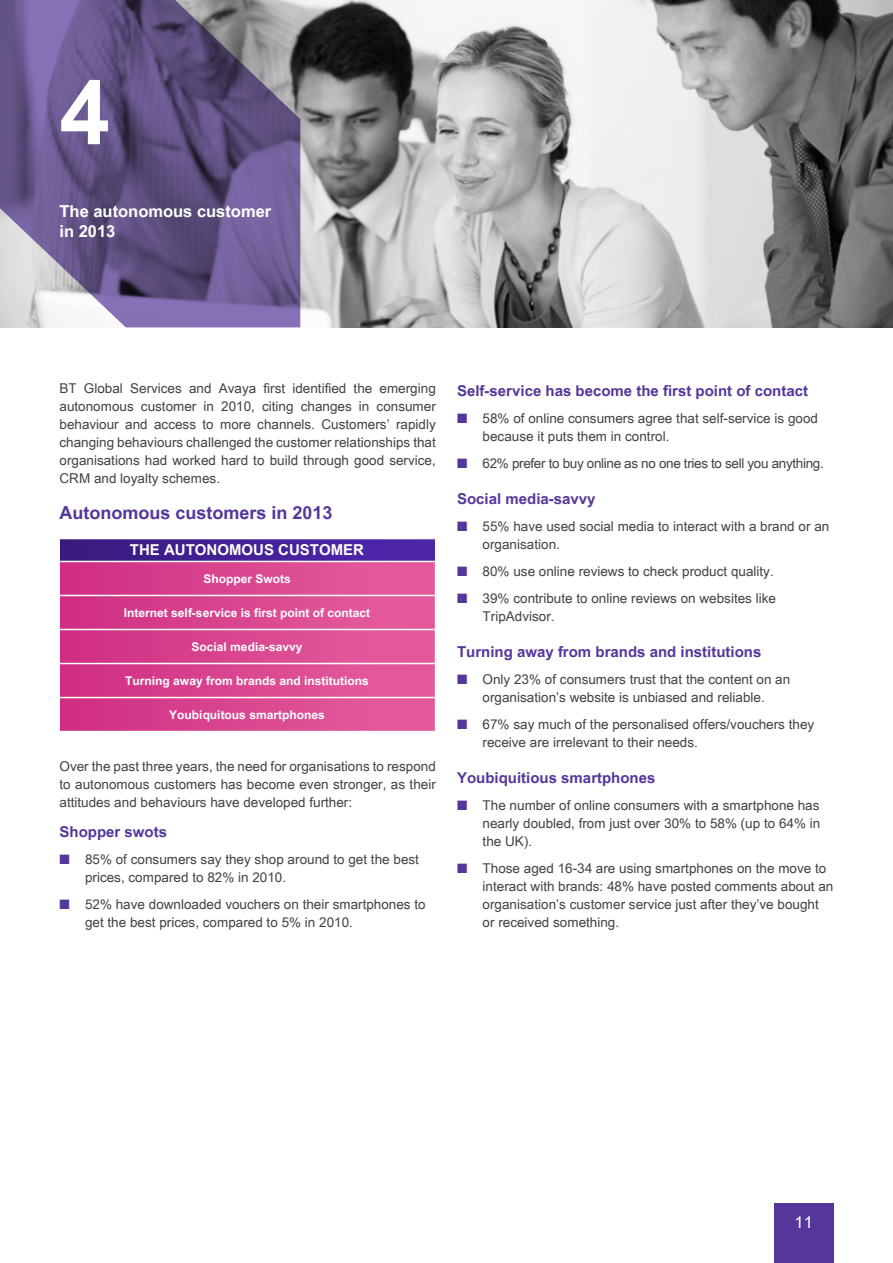
<style>
.page{position:relative;width:893px;height:1263px;background:#fff}
.page>*{position:absolute;margin:0;border:0;box-sizing:border-box;transform-origin:0 0}
.t1{font:700 90px "Arial";color:#fff}
.t2{font:700 18px "Arial";color:#55379b}
.t3{font:700 16.5px/19.8px "Arial";color:#fff}
.t4{font:16.5px "Arial";color:#fff}
.t5{font:700 15px "Arial";color:#55379b}
.t6{font:700 15px "Arial";color:#fff}
.t7{font:13.5px/18px "Arial";color:#424242}
.t8{font:13.5px "Arial";letter-spacing:-.025em;color:#424242}
.t9{font:700 12px "Arial";color:#fff}
.s1{color:#55379b}
</style>
<div class="page">
<div style="left:774px;top:1203px;width:59px;height:60px;background:#55379b"></div>
<img style="left:300px;top:0;width:593px;height:327px">
<svg style="left:0;top:0;width:300px;height:327px;background:#726490"></svg>
<div style="left:59px;top:538px;width:376px;height:23px;background:linear-gradient(to right,#391b7f,#4f26ad)"></div>
<svg style="left:60px;top:562px;width:375px;height:169px;background:#da4791"></svg>
<hr style="left:58px;top:538px;width:377px;height:1px;background:#fff">
<hr style="left:58px;top:539px;width:2px;height:22px;background:#fff">
<hr style="left:58px;top:595px;width:377px;height:1px;background:#fff">
<hr style="left:58px;top:629px;width:377px;height:1px;background:#fff">
<hr style="left:58px;top:663px;width:377px;height:1px;background:#fff">
<hr style="left:58px;top:697px;width:377px;height:1px;background:#fff">
<h1 class="t1" style="left:60px;top:60px;width:52px">4</h1>
<p class="t3" style="left:60px;top:202px;width:213px">The autonomous customer in 2013</p>
<p class="t7" style="left:60px;top:379px;width:378px;text-align:justify">BT Global Services and Avaya first identified the emerging autonomous customer in 2010, citing changes in consumer behaviour and access to more channels. Customers’ rapidly changing behaviours challenged the customer relationships that organisations had worked hard to build through good service, CRM and loyalty schemes.</p>
<h2 class="t2" style="left:60px;top:502px;width:275px">Autonomous customers in 2013</h2>
<p class="t6" style="left:130px;top:541px;width:78px">THE AUTONOMOU</p>
<p class="t6" style="left:264px;top:541px;width:102px">S CUSTOMER</p>
<p class="t9" style="left:203px;top:572px;width:89px">Shopper Swots</p>
<p class="t9" style="left:124px;top:606px;width:248px">Internet self-service is first point of contact</p>
<p class="t9" style="left:192px;top:640px;width:112px">Social media-savvy</p>
<p class="t9" style="left:125px;top:674px;width:245px">Turning away from brands and institutions</p>
<p class="t9" style="left:169px;top:708px;width:157px">Youbiquitous smartphones</p>
<p class="t7" style="left:60px;top:757px;width:378px;text-align:justify">Over the past three years, the need for organisations to respond to autonomous customers has become even stronger, as their attitudes and behaviours have developed further:</p>
<p class="t5" style="left:60px;top:823px;width:109px">Shopper swots</p>
<p class="t7" style="left:85px;top:851px;width:335px;text-indent:-26px"><span class="s1">■</span> 85% of consumers say they shop around to get the best prices, compared to 82% in 2010.</p>
<p class="t7" style="left:85px;top:896px;width:342px;text-indent:-26px"><span class="s1">■</span> 52% have downloaded vouchers on their smartphones to get the best prices, compared to 5% in 2010.</p>
<p class="t5" style="left:457px;top:382px;width:352px">Self-service has become the first point of contact</p>
<p class="t7" style="left:483px;top:409px;width:337px;text-indent:-26px"><span class="s1">■</span> 58% of online consumers agree that self-service is good because it puts them in control.</p>
<p class="t8" style="left:457px;top:455px;width:368px"><span class="s1">■</span> 62% prefer to buy online as no one tries to sell you anything.</p>
<p class="t5" style="left:457px;top:490px;width:140px">Social media-savvy</p>
<p class="t7" style="left:483px;top:517px;width:348px;text-indent:-26px"><span class="s1">■</span> 55% have used social media to interact with a brand or an organisation.</p>
<p class="t7" style="left:457px;top:562px;width:318px"><span class="s1">■</span> 80% use online reviews to check product quality.</p>
<p class="t7" style="left:483px;top:589px;width:295px;text-indent:-26px"><span class="s1">■</span> 39% contribute to online reviews on websites like<br>TripAdvisor.</p>
<p class="t5" style="left:457px;top:643px;width:306px">Turning away from brands and institutions</p>
<p class="t7" style="left:457px;top:670px;width:335px;text-align:center"><span class="s1">■</span> Only 23% of consumers trust that the content on an organisation’s website is unbiased and reliable.</p>
<p class="t7" style="left:483px;top:715px;width:333px;text-indent:-26px"><span class="s1">■</span> 67% say much of the personalised offers/vouchers they receive are irrelevant to their needs.</p>
<p class="t5" style="left:457px;top:769px;width:200px">Youbiquitious smartphones</p>
<p class="t7" style="left:483px;top:796px;width:339px;text-align:justify;text-indent:-26px"><span class="s1">■</span> The number of online consumers with a smartphone has nearly doubled, from just over 30% to 58% (up to 64% in the UK).</p>
<p class="t7" style="left:483px;top:859px;width:352px;text-indent:-26px"><span class="s1">■</span> Those aged 16-34 are using smartphones on the move to interact with brands: 48% have posted comments about an organisation’s customer service just after they’ve bought or received something.</p>
<p class="t4" style="left:794px;top:1213px;width:20px">11</p>
</div>
